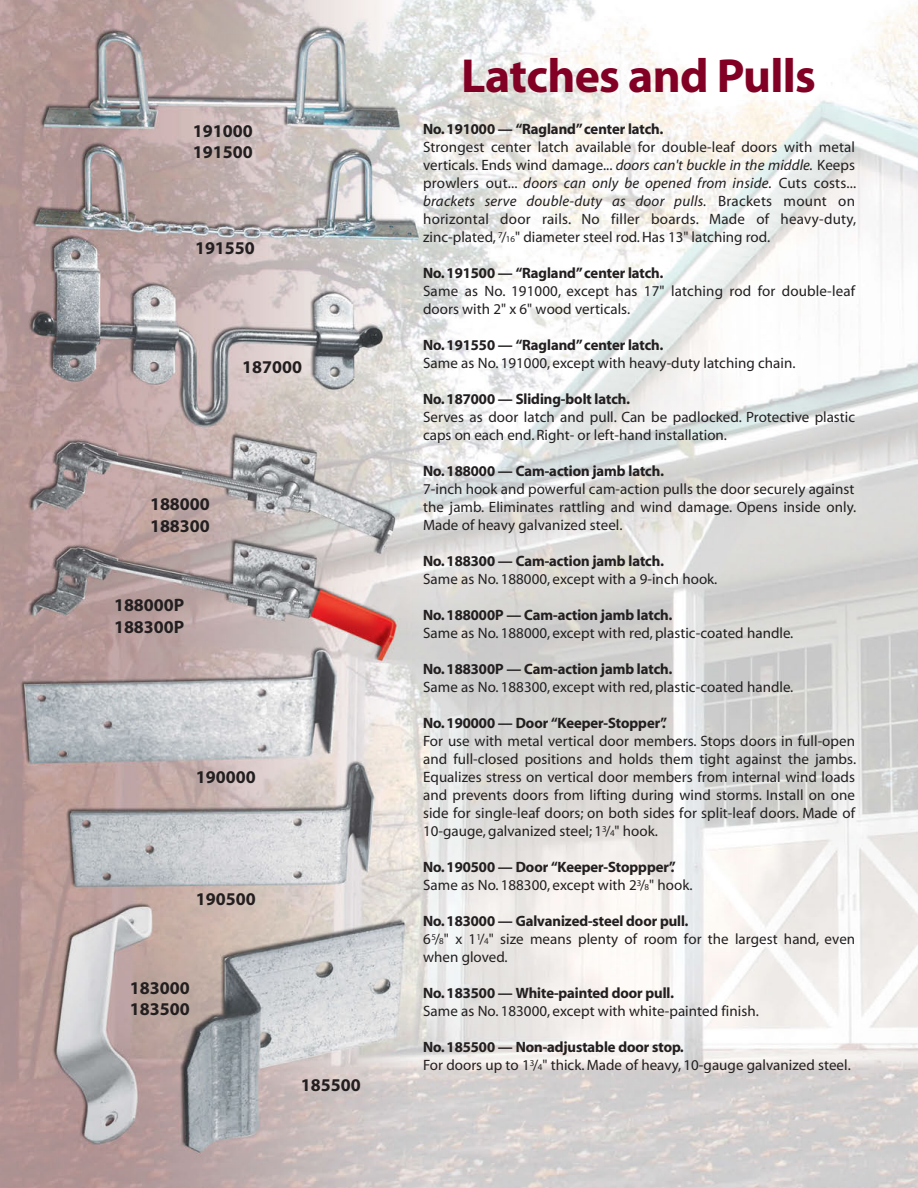
<style>
.page{position:relative;width:918px;height:1188px;background:#fff}
.page>*{position:absolute;margin:0;border:0;box-sizing:border-box;transform-origin:0 0}
.t1{font:48px "Myriad Headline";color:#820024}
.t2{font:700 18px/21.6px "Myriad";color:#231f20}
.t3{font:15px/18px "Myriad";letter-spacing:.005em;color:#231f20}
.s1{font-family:"Myriad Headline"}
.s2{font-style:italic}
.s3{font-size:9px}
</style>
<div class="page">
<img style="left:0;top:0;width:918px;height:1188px">
<p class="t2" style="left:193px;top:120px;width:61px">191000<br>191500</p>
<p class="t2" style="left:195px;top:237px;width:61px">191550</p>
<p class="t2" style="left:242px;top:357px;width:61px">187000</p>
<p class="t2" style="left:150px;top:494px;width:61px">188000<br>188300</p>
<p class="t2" style="left:114px;top:595px;width:72px">188000P<br>188300P</p>
<p class="t2" style="left:196px;top:767px;width:61px">190000</p>
<p class="t2" style="left:196px;top:888px;width:61px">190500</p>
<p class="t2" style="left:130px;top:978px;width:61px">183000<br>183500</p>
<p class="t2" style="left:301px;top:1074px;width:61px">185500</p>
<p class="t1" style="left:462px;top:51px;width:355px">Latches and Pulls</p>
<p class="t3" style="left:423px;top:121px;width:435px"><span class="s1">No. 191000 — “Ragland” center latch.<br></span>Strongest center latch available for double-leaf doors with metal verticals. Ends wind damage... <span class="s2">doors can't buckle in the middle.</span> Keeps prowlers out... <span class="s2">doors can only be opened from inside.</span> Cuts costs... <span class="s2">brackets serve double-duty as door pulls.</span> Brackets mount on horizontal door rails. No filler boards. Made of heavy-duty, zinc-plated, <sup>7</sup>/<span class="s3">16</span>" diameter steel rod. Has 13" latching rod.</p>
<p class="t3" style="left:423px;top:265px;width:434px"><span class="s1">No. 191500 — “Ragland” center latch.<br></span>Same as No. 191000, except has 17" latching rod for double-leaf doors with 2" x 6" wood verticals.</p>
<p class="t3" style="left:423px;top:337px;width:374px"><span class="s1">No. 191550 — “Ragland” center latch.<br></span>Same as No. 191000, except with heavy-duty latching chain.</p>
<p class="t3" style="left:423px;top:391px;width:433px"><span class="s1">No. 187000 — Sliding-bolt latch.<br></span>Serves as door latch and pull. Can be padlocked. Protective plastic caps on each end. Right- or left-hand installation.</p>
<p class="t3" style="left:423px;top:463px;width:435px"><span class="s1">No. 188000 — Cam-action jamb latch.<br></span>7-inch hook and powerful cam-action pulls the door securely against the jamb. Eliminates rattling and wind damage. Opens inside only.<br>Made of heavy galvanized steel.</p>
<p class="t3" style="left:423px;top:553px;width:296px"><span class="s1">No. 188300 — Cam-action jamb latch.<br></span>Same as No. 188000, except with a 9-inch hook.</p>
<p class="t3" style="left:423px;top:607px;width:372px"><span class="s1">No. 188000P — Cam-action jamb latch.<br></span>Same as No. 188000, except with red, plastic-coated handle.</p>
<p class="t3" style="left:423px;top:661px;width:372px"><span class="s1">No. 188300P — Cam-action jamb latch.<br></span>Same as No. 188300, except with red, plastic-coated handle.</p>
<p class="t3" style="left:423px;top:715px;width:435px"><span class="s1">No. 190000 — Door “Keeper-Stopper”.<br></span>For use with metal vertical door members. Stops doors in full-open and full-closed positions and holds them tight against the jambs.<br>Equalizes stress on vertical door members from internal wind loads and prevents doors from lifting during wind storms. Install on one side for single-leaf doors; on both sides for split-leaf doors. Made of 10-gauge, galvanized steel; 1<sup>3</sup>/<span class="s3">4</span>" hook.</p>
<p class="t3" style="left:423px;top:859px;width:271px"><span class="s1">No. 190500 — Door “Keeper-Stoppper”.<br></span>Same as No. 188300, except with 2<sup>3</sup>/<span class="s3">8</span>" hook.</p>
<p class="t3" style="left:423px;top:913px;width:434px"><span class="s1">No. 183000 — Galvanized-steel door pull.<br></span>6<sup>5</sup>/<span class="s3">8</span>" x 1<sup>1</sup>/<span class="s3">4</span>" size means plenty of room for the largest hand, even when gloved.</p>
<p class="t3" style="left:423px;top:985px;width:337px"><span class="s1">No. 183500 — White-painted door pull.<br></span>Same as No. 183000, except with white-painted finish.</p>
<p class="t3" style="left:423px;top:1039px;width:429px"><span class="s1">No. 185500 — Non-adjustable door stop.<br></span>For doors up to 1<sup>3</sup>/<span class="s3">4</span>" thick. Made of heavy, 10-gauge galvanized steel.</p>
</div>
